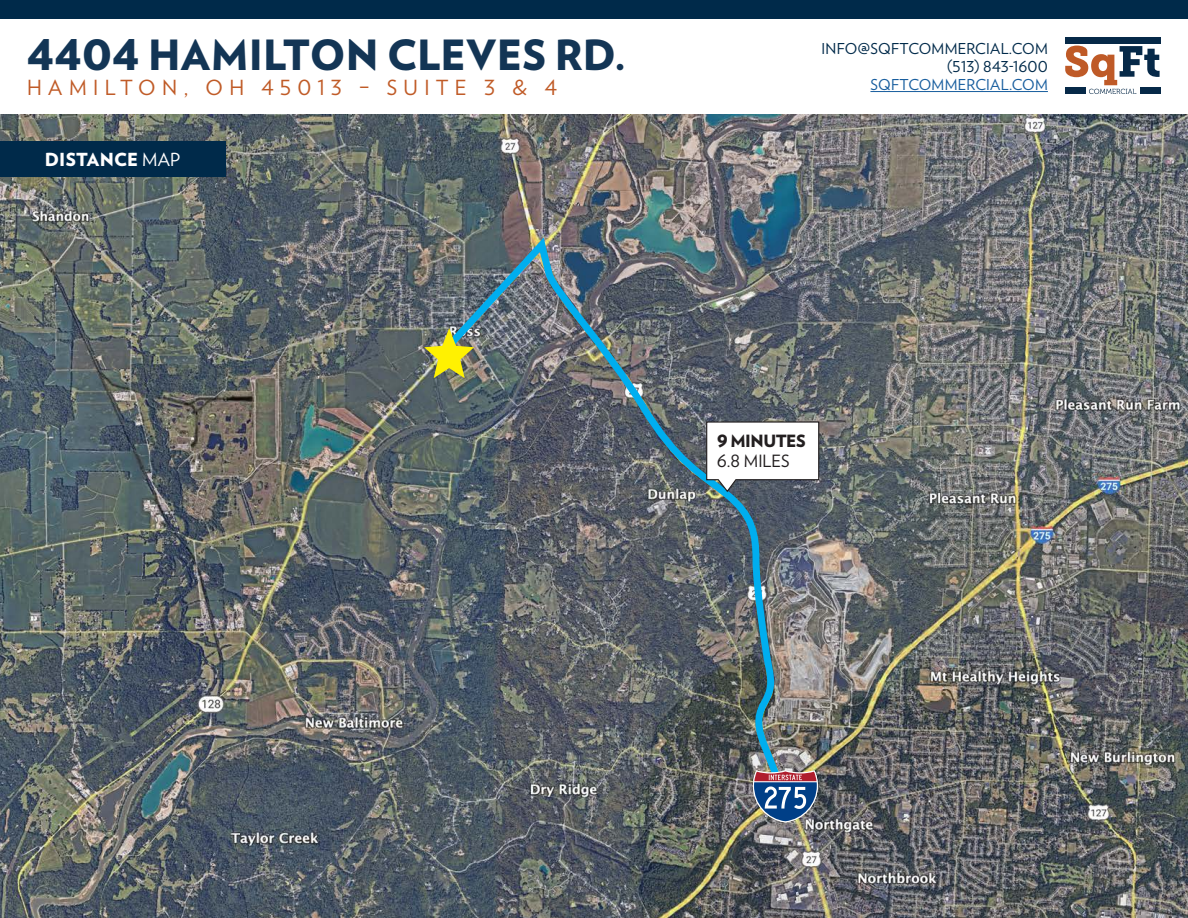
<style>
.page{position:relative;width:1188px;height:918px;background:#fff}
.page>*{position:absolute;margin:0;border:0;box-sizing:border-box;transform-origin:0 0}
.t1{font:900 41.55px "Verlag";letter-spacing:.005em;color:#133555}
.t2{font:20.85px "Verlag";letter-spacing:.3em;color:#c05b27}
.t3{font:900 18px "Verlag";letter-spacing:.01em;color:#fff}
.SqFt_Table_Body_1{font:900 16.8px "Verlag";letter-spacing:-.03em;color:#231f20}
.SqFt_Table_Body_1-2{font:16.8px "Verlag";color:#231f20}
.t4{font:15px/18px "Verlag";letter-spacing:.01em;color:#002a4a;text-align:right}
.t5{font:15px "Verlag";letter-spacing:.01em;color:#175d9e}
.s1{font-weight:400}
</style>
<div class="page">
<div style="left:0;top:0;width:1188px;height:18px;background:#002a4a"></div>
<div style="left:1141px;top:87px;width:20px;height:7px;background:#062948"></div>
<div style="left:1065px;top:37px;width:96px;height:6px;background:#062948"></div>
<svg style="left:1065px;top:46px;width:95px;height:48px"></svg>
<hr style="left:870px;top:91px;width:178px;height:1px;background:#175d9e">
<img style="left:0;top:114px;width:1187px;height:804px">
<img style="left:439px;top:227px;width:344px;height:554px">
<svg style="left:753px;top:770px;width:65px;height:52px;background:#667191"></svg>
<img style="left:424px;top:328px;width:50px;height:50px">
<svg style="left:706px;top:421px;width:114px;height:72px"></svg>
<div style="left:0;top:141px;width:226px;height:36px;background:#002a4a"></div>
<hr style="left:1187px;top:114px;width:1px;height:804px;background:#002a4a">
<h1 class="t1" style="left:27px;top:20px;width:600px">4404 HAMILTON CLEVES RD.</h1>
<h2 class="t2" style="left:27px;top:71px;width:532px">HAMILTON, OH 45013 – SUITE 3 &amp; 4</h2>
<p class="t3" style="left:45px;top:145px;width:137px">DISTANCE <span class="s1">MAP</span></p>
<p class="t4" style="left:821px;top:39px;width:228px">INFO@SQFTCOMMERCIAL.COM (513) 843-1600</p>
<p class="t5" style="left:870px;top:73px;width:179px">SQFTCOMMERCIAL.COM</p>
<p class="SqFt_Table_Body_1" style="left:717px;top:427px;width:91px">9 MINUTES</p>
<p class="SqFt_Table_Body_1-2" style="left:717px;top:449px;width:74px">6.8 MILES</p>
</div>
